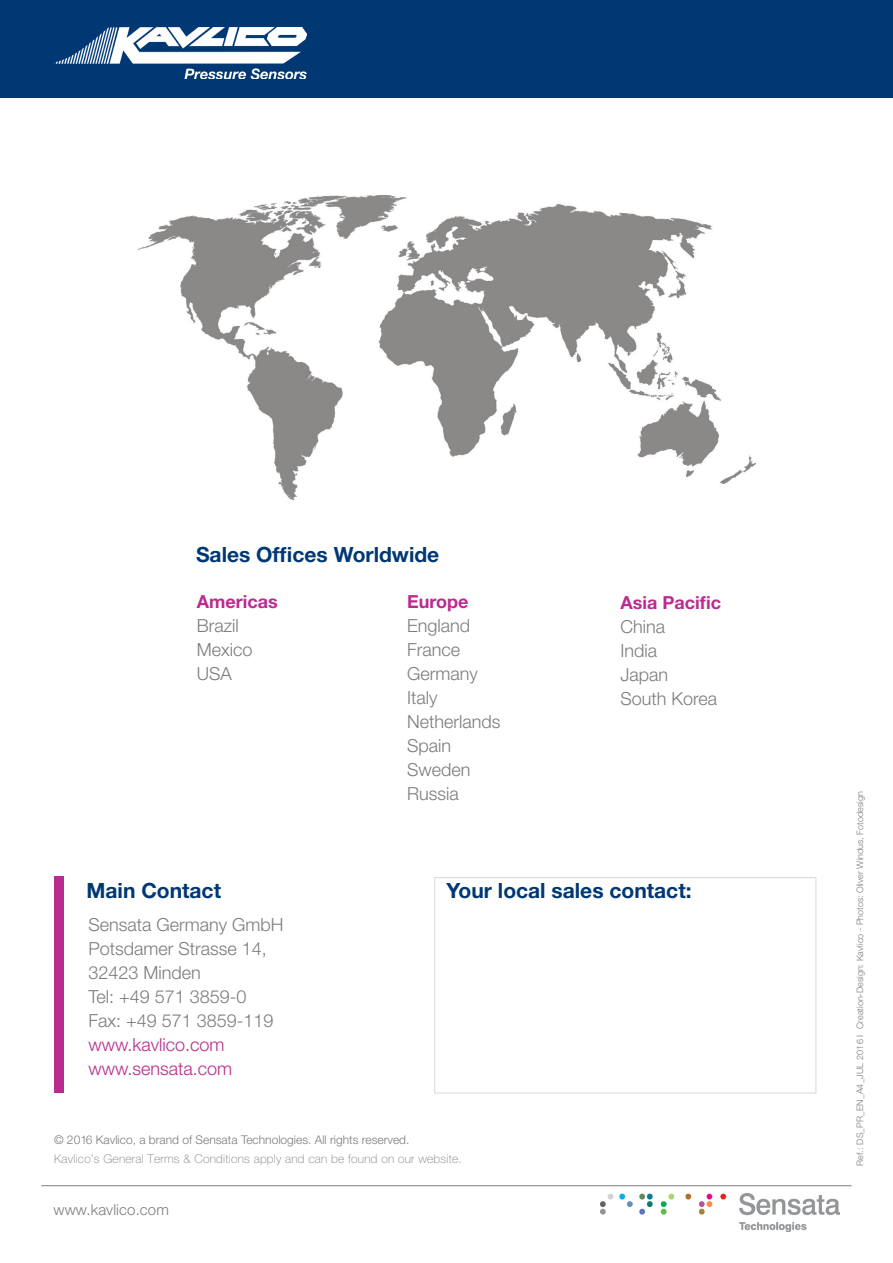
<style>
.page{position:relative;width:893px;height:1263px;background:#fff}
.page>*{position:absolute;margin:0;border:0;box-sizing:border-box;transform-origin:0 0}
.t1{font:700 21px "Helvetica Neue";color:#013874}
.t2{font:300 18px/24px "Helvetica Neue";color:#7b7c7b}
.t3{font:300 18px/24px "Helvetica Neue";color:#ba2b8f}
.t4{font:700 18px "Helvetica Neue";color:#ba2b8f}
.t5{font:300 15px "Helvetica Neue";letter-spacing:.01em;color:#7b7c7b}
.t6{font:100 12px "Helvetica Neue";letter-spacing:.02em;color:#7b7c7b}
.t7{font:300 12px "Helvetica Neue";color:#7b7c7b}
.t8{font:300 9px "Helvetica Neue";color:#7b7c7b}
</style>
<div class="page">
<div style="left:0;top:0;width:893px;height:98px;background:#013874"></div>
<img style="left:55px;top:27px;width:252px;height:52px">
<hr style="left:41px;top:1185px;width:810px;height:1px;background:#7b7c7b">
<img style="left:600px;top:1193px;width:239px;height:38px">
<div style="left:54px;top:876px;width:10px;height:217px;background:#ba2b8f"></div>
<div style="left:434px;top:877px;width:382px;height:216px;border:1px solid #d8d9d8"></div>
<img style="left:138px;top:195px;width:618px;height:306px">
<p class="t1" style="left:196px;top:547px;width:245px">Sales Offices Worldwide</p>
<p class="t4" style="left:197px;top:595px;width:82px">Americas</p>
<p class="t2" style="left:197px;top:615px;width:57px">Brazil<br>Mexico<br>USA</p>
<p class="t4" style="left:407px;top:595px;width:63px">Europe</p>
<p class="t2" style="left:407px;top:616px;width:95px">England<br>France<br>Germany<br>Italy<br>Netherlands<br>Spain<br>Sweden<br>Russia</p>
<p class="t4" style="left:620px;top:596px;width:102px">Asia Pacific</p>
<p class="t2" style="left:620px;top:616px;width:98px">China<br>India<br>Japan<br>South Korea</p>
<p class="t1" style="left:87px;top:882px;width:136px">Main Contact</p>
<p class="t2" style="left:88px;top:914px;width:197px">Sensata Germany GmbH<br>Potsdamer Strasse 14,<br>32423 Minden<br>Tel: +49 571 3859-0<br>Fax: +49 571 3859-119</p>
<p class="t3" style="left:88px;top:1034px;width:145px">www.kavlico.com www.sensata.com</p>
<p class="t1" style="left:447px;top:882px;width:246px">Your local sales contact:</p>
<p class="t7" style="left:54px;top:1135px;width:357px">© 2016 Kavlico, a brand of Sensata Technologies. All rights reserved.</p>
<p class="t6" style="left:54px;top:1154px;width:409px">Kavlico’s General Terms &amp; Conditions apply and can be found on our website.</p>
<p class="t5" style="left:53px;top:1201px;width:117px">www.kavlico.com</p>
<p class="t8" style="left:857px;top:1166px;width:376px;rotate:-90deg">Ref.: DS_PR_EN_A4_JUL 2016 I Creation-Design: Kavlico - Photos: Oliver Windus, Fotodesign</p>
</div>
